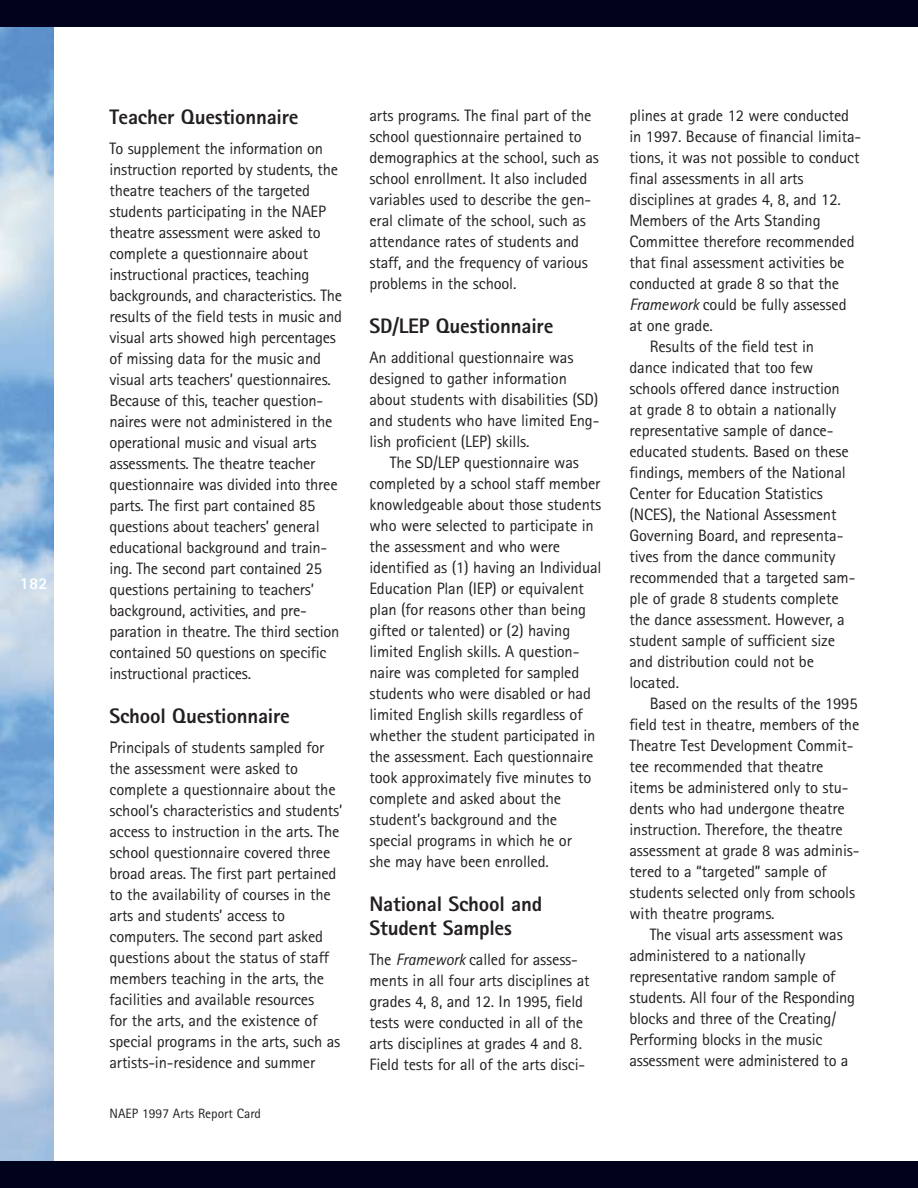
<style>
.page{position:relative;width:918px;height:1188px;background:#fff}
.page>*{position:absolute;margin:0;border:0;box-sizing:border-box;transform-origin:0 0}
.t1{font:800 21px/24px "Rotis Sans Serif";letter-spacing:-.01em;color:#231f20}
.t2{font:16.5px/21px "Rotis Sans Serif";letter-spacing:-.01em;color:#231f20}
.t3{font:800 16.5px "Rotis Sans Serif";color:#fff}
.t4{font:13.5px "Rotis Sans Serif";color:#231f20}
.s1{font-style:italic}
</style>
<div class="page">
<img style="left:0;top:27px;width:54px;height:1134px">
<div style="left:0;top:1161px;width:918px;height:27px;background:#00031b"></div>
<div style="left:0;top:0;width:918px;height:27px;background:#00031b"></div>
<p class="t3" style="left:20px;top:578px;width:29px">182</p>
<p class="t1" style="left:109px;top:107px;width:191px">Teacher Questionnaire</p>
<p class="t2" style="left:109px;top:139px;width:234px">To supplement the information on instruction reported by students, the theatre teachers of the targeted students participating in the NAEP theatre assessment were asked to complete a questionnaire about instructional practices, teaching backgrounds, and characteristics. The results of the field tests in music and visual arts showed high percentages of missing data for the music and visual arts teachers’ questionnaires.<br>Because of this, teacher question&shy;naires were not administered in the operational music and visual arts assessments. The theatre teacher questionnaire was divided into three parts. The first part contained 85 questions about teachers’ general educational background and train&shy;ing. The second part contained 25 questions pertaining to teachers’ background, activities, and pre&shy;paration in theatre. The third section contained 50 questions on specific instructional practices.</p>
<p class="t1" style="left:109px;top:706px;width:182px">School Questionnaire</p>
<p class="t2" style="left:109px;top:738px;width:234px">Principals of students sampled for the assessment were asked to complete a questionnaire about the school’s characteristics and students’ access to instruction in the arts. The school questionnaire covered three broad areas. The first part pertained to the availability of courses in the arts and students’ access to computers. The second part asked questions about the status of staff members teaching in the arts, the facilities and available resources<br>for the arts, and the existence of special programs in the arts, such as artists-in-residence and summer</p>
<p class="t4" style="left:110px;top:1108px;width:153px">NAEP 1997 Arts Report Card</p>
<p class="t2" style="left:370px;top:106px;width:231px">arts programs. The final part of the school questionnaire pertained to demographics at the school, such as school enrollment. It also included variables used to describe the gen&shy;eral climate of the school, such as attendance rates of students and staff, and the frequency of various problems in the school.</p>
<p class="t1" style="left:369px;top:316px;width:185px">SD/LEP Questionnaire</p>
<p class="t2" style="left:369px;top:348px;width:231px">An additional questionnaire was designed to gather information about students with disabilities (SD) and students who have limited Eng&shy;lish proficient (LEP) skills.</p>
<p class="t2" style="left:369px;top:453px;width:234px;text-indent:20px">The SD/LEP questionnaire was completed by a school staff member knowledgeable about those students who were selected to participate in the assessment and who were identified as (1) having an Individual Education Plan (IEP) or equivalent plan (for reasons other than being gifted or talented) or (2) having limited English skills. A question&shy;naire was completed for sampled students who were disabled or had limited English skills regardless of whether the student participated in the assessment. Each questionnaire took approximately five minutes to complete and asked about the student’s background and the special programs in which he or<br>she may have been enrolled.</p>
<p class="t1" style="left:369px;top:894px;width:174px">National School and<br>Student Samples</p>
<p class="t2" style="left:369px;top:950px;width:222px">The <span class="s1">Framework</span> called for assess&shy;ments in all four arts disciplines at grades 4, 8, and 12. In 1995, field tests were conducted in all of the arts disciplines at grades 4 and 8.<br>Field tests for all of the arts disci-</p>
<p class="t2" style="left:630px;top:106px;width:221px">plines at grade 12 were conducted</p>
<p class="t2" style="left:630px;top:127px;width:233px">in 1997. Because of financial limita-</p>
<p class="t2" style="left:630px;top:148px;width:232px">tions, it was not possible to conduct</p>
<p class="t2" style="left:630px;top:169px;width:176px">final assessments in all arts</p>
<p class="t2" style="left:630px;top:190px;width:213px">disciplines at grades 4, 8, and 12.</p>
<p class="t2" style="left:630px;top:211px;width:193px">Members of the Arts Standing</p>
<p class="t2" style="left:630px;top:232px;width:227px">Committee therefore recommended</p>
<p class="t2" style="left:630px;top:253px;width:217px">that final assessment activities be</p>
<p class="t2" style="left:630px;top:274px;width:211px">conducted at grade 8 so that the</p>
<p class="t2" style="left:630px;top:295px;width:219px"><span class="s1">Framework</span> could be fully assessed</p>
<p class="t2" style="left:630px;top:316px;width:85px">at one grade.</p>
<p class="t2" style="left:650px;top:337px;width:166px">Results of the field test in</p>
<p class="t2" style="left:630px;top:358px;width:186px">dance indicated that too few</p>
<p class="t2" style="left:630px;top:379px;width:212px">schools offered dance instruction</p>
<p class="t2" style="left:630px;top:400px;width:208px">at grade 8 to obtain a nationally</p>
<p class="t2" style="left:630px;top:421px;width:205px">representative sample of dance-</p>
<p class="t2" style="left:630px;top:442px;width:221px">educated students. Based on these</p>
<p class="t2" style="left:630px;top:463px;width:218px">findings, members of the National</p>
<p class="t2" style="left:630px;top:484px;width:195px">Center for Education Statistics</p>
<p class="t2" style="left:630px;top:505px;width:209px">(NCES), the National Assessment</p>
<p class="t2" style="left:630px;top:526px;width:215px">Governing Board, and representa-</p>
<p class="t2" style="left:630px;top:547px;width:208px">tives from the dance community</p>
<p class="t2" style="left:630px;top:568px;width:227px">recommended that a targeted sam-</p>
<p class="t2" style="left:630px;top:589px;width:211px">ple of grade 8 students complete</p>
<p class="t2" style="left:630px;top:610px;width:217px">the dance assessment. However, a</p>
<p class="t2" style="left:630px;top:631px;width:207px">student sample of sufficient size</p>
<p class="t2" style="left:630px;top:652px;width:186px">and distribution could not be</p>
<p class="t2" style="left:630px;top:673px;width:51px">located.</p>
<p class="t2" style="left:650px;top:694px;width:209px">Based on the results of the 1995</p>
<p class="t2" style="left:630px;top:715px;width:231px">field test in theatre, members of the</p>
<p class="t2" style="left:630px;top:736px;width:225px">Theatre Test Development Commit-</p>
<p class="t2" style="left:630px;top:757px;width:196px">tee recommended that theatre</p>
<p class="t2" style="left:630px;top:778px;width:220px">items be administered only to stu-</p>
<p class="t2" style="left:630px;top:799px;width:217px">dents who had undergone theatre</p>
<p class="t2" style="left:630px;top:820px;width:215px">instruction. Therefore, the theatre</p>
<p class="t2" style="left:630px;top:841px;width:231px">assessment at grade 8 was adminis-</p>
<p class="t2" style="left:630px;top:862px;width:199px">tered to a “targeted” sample of</p>
<p class="t2" style="left:630px;top:883px;width:227px">students selected only from schools</p>
<p class="t2" style="left:630px;top:904px;width:147px">with theatre programs.</p>
<p class="t2" style="left:650px;top:925px;width:195px">The visual arts assessment was</p>
<p class="t2" style="left:630px;top:946px;width:178px">administered to a nationally</p>
<p class="t2" style="left:630px;top:967px;width:207px">representative random sample of</p>
<p class="t2" style="left:630px;top:988px;width:227px">students. All four of the Responding</p>
<p class="t2" style="left:630px;top:1009px;width:208px">blocks and three of the Creating/</p>
<p class="t2" style="left:630px;top:1030px;width:195px">Performing blocks in the music</p>
<p class="t2" style="left:630px;top:1051px;width:221px">assessment were administered to a</p>
</div>
